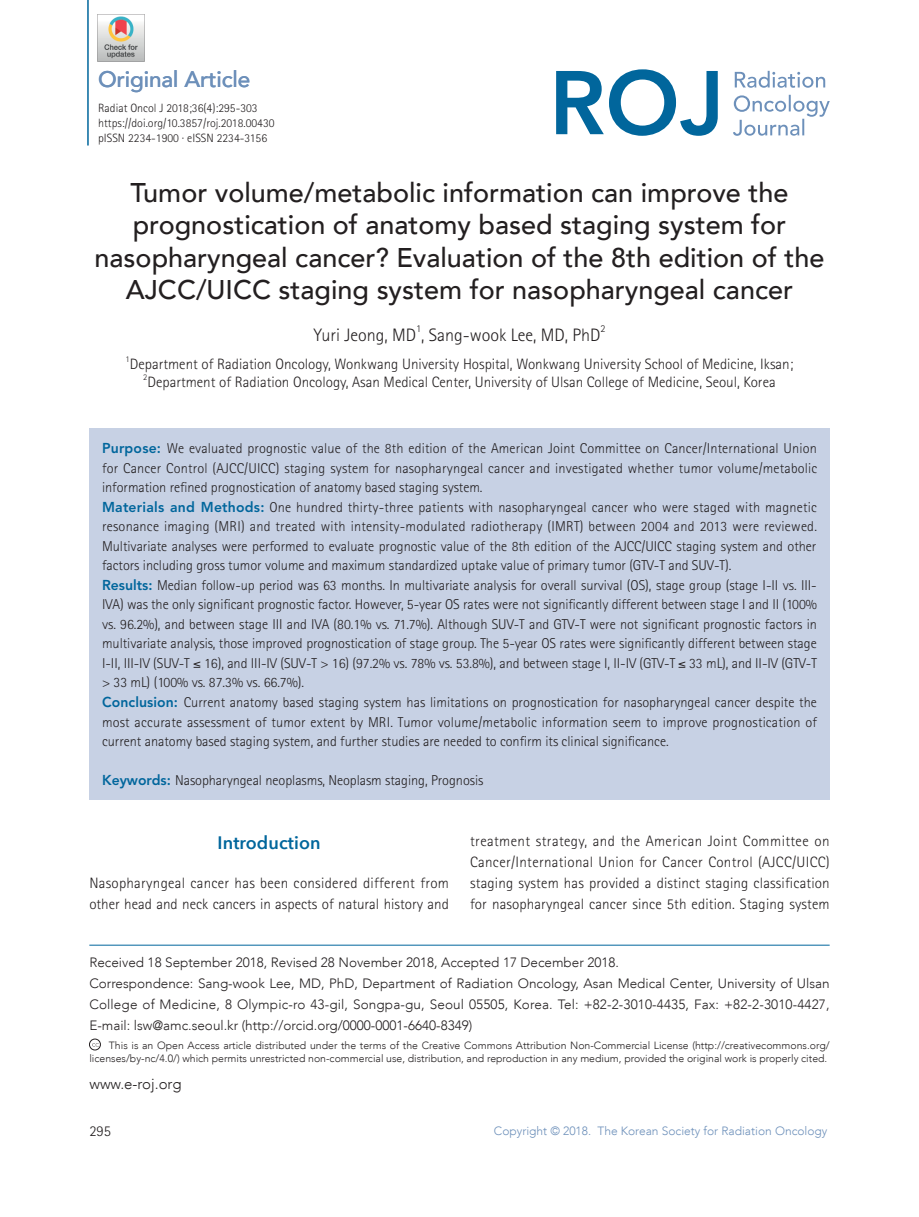
<style>
.page{position:relative;width:919px;height:1217px;background:#fff}
.page>*{position:absolute;margin:0;border:0;box-sizing:border-box;transform-origin:0 0}
.t1{font:500 27px/32.4px "Avenir LT";color:#231f20;text-align:center}
.t2{font:500 22.5px "Avenir LT";letter-spacing:-.005em;color:#6d90ba}
.t3{font:300 18px "Rotis Sans Serif";color:#231f20}
.t4{font:600 18px "Avenir Next";letter-spacing:.005em;color:#01669c}
.t5{font:300 15px/21px "Rotis Sans Serif";color:#231f20;text-align:justify}
.t6{font:300 15px/21px "Rotis Sans Serif";letter-spacing:.02em;color:#231f20}
.t7{font:300 15px "Avenir LT";color:#231f20}
.t8{font:300 14.25px/19.5px "Rotis Sans Serif";letter-spacing:-.005em;color:#231f20}
.t9{font:300 13.5px/21px "Avenir LT";color:#231f20}
.t10{font:300 12px/15px "Rotis Sans Serif";color:#231f20}
.t11{font:300 12px "Avenir LT";color:#6d90ba}
.t12{font:300 10.5px/13.5px "Avenir LT";color:#231f20;text-align:right}
.t13{font:300 10.5px "Rotis Sans Serif";color:#231f20}
.t14{font:300 8.7px "Rotis Sans Serif";color:#231f20}
.s1{font-family:"Avenir LT Std";font-weight:800;color:#01669c}
</style>
<div class="page">
<svg style="left:733px;top:95px;width:96px;height:41px"></svg>
<svg style="left:734px;top:71px;width:91px;height:17px"></svg>
<svg style="left:556px;top:69px;width:161px;height:67px"></svg>
<hr style="left:87px;top:0;width:2px;height:145px;background:#01669c">
<svg style="left:92px;top:1043px;width:7px;height:3px"></svg>
<div style="left:89px;top:1038px;width:12px;height:11px;border:1px solid #231f20;border-radius:50%"></div>
<div style="left:89px;top:428px;width:740px;height:371px;background:#c7d1e4"></div>
<hr style="left:89px;top:944px;width:740px;height:1px;background:#01669c">
<img style="left:98px;top:14px;width:46px;height:47px">
<h2 class="t2" style="left:98px;top:66px;width:154px">Original Article</h2>
<p class="t10" style="left:98px;top:101px;width:178px">Radiat Oncol J 2018;36(4):295-303 https://doi.org/10.3857/roj.2018.00430 pISSN 2234-1900 · eISSN 2234-3156</p>
<h1 class="t1" style="left:95px;top:177px;width:731px">Tumor volume/metabolic information can improve the prognostication of anatomy based staging system for nasopharyngeal cancer? Evaluation of the 8th edition of the AJCC/UICC staging system for nasopharyngeal cancer</h1>
<p class="t3" style="left:313px;top:324px;width:288px">Yuri Jeong, MD , Sang-wook Lee, MD, PhD</p>
<p class="t13" style="left:416px;top:322px;width:7px">1</p>
<p class="t13" style="left:600px;top:322px;width:7px">2</p>
<p class="t14" style="left:126px;top:354px;width:6px">1</p>
<p class="t5" style="left:130px;top:354px;width:665px">Department of Radiation Oncology, Wonkwang University Hospital, Wonkwang University School of Medicine, Iksan;</p>
<p class="t14" style="left:143px;top:372px;width:6px">2</p>
<p class="t5" style="left:147px;top:372px;width:629px">Department of Radiation Oncology, Asan Medical Center, University of Ulsan College of Medicine, Seoul, Korea</p>
<p class="t8" style="left:102px;top:438px;width:716px"><span class="s1">Purpose:</span> We evaluated prognostic value of the 8th edition of the American Joint Committee on Cancer/International Union for Cancer Control (AJCC/UICC) staging system for nasopharyngeal cancer and investigated whether tumor volume/metabolic information refined prognostication of anatomy based staging system.<br><span class="s1">Materials and Methods:</span> One hundred thirty-three patients with nasopharyngeal cancer who were staged with magnetic resonance imaging (MRI) and treated with intensity-modulated radiotherapy (IMRT) between 2004 and 2013 were reviewed.<br>Multivariate analyses were performed to evaluate prognostic value of the 8th edition of the AJCC/UICC staging system and other factors including gross tumor volume and maximum standardized uptake value of primary tumor (GTV-T and SUV-T).<br><span class="s1">Results:</span> Median follow-up period was 63 months. In multivariate analysis for overall survival (OS), stage group (stage I-II vs. III-IVA) was the only significant prognostic factor. However, 5-year OS rates were not significantly different between stage I and II (100% vs. 96.2%), and between stage III and IVA (80.1% vs. 71.7%). Although SUV-T and GTV-T were not significant prognostic factors in multivariate analysis, those improved prognostication of stage group. The 5-year OS rates were significantly different between stage I-II, III-IV (SUV-T ≤ 16), and III-IV (SUV-T &gt; 16) (97.2% vs. 78% vs. 53.8%), and between stage I, II-IV (GTV-T ≤ 33 mL), and II-IV (GTV-T &gt; 33 mL) (100% vs. 87.3% vs. 66.7%).<br><span class="s1">Conclusion:</span> Current anatomy based staging system has limitations on prognostication for nasopharyngeal cancer despite the most accurate assessment of tumor extent by MRI. Tumor volume/metabolic information seem to improve prognostication of current anatomy based staging system, and further studies are needed to confirm its clinical significance.</p>
<p class="t8" style="left:102px;top:770px;width:383px"><span class="s1">Keywords:</span> Nasopharyngeal neoplasms, Neoplasm staging, Prognosis</p>
<p class="t4" style="left:217px;top:831px;width:104px">Introduction</p>
<p class="t6" style="left:89px;top:872px;width:361px">Nasopharyngeal cancer has been considered different from other head and neck cancers in aspects of natural history and</p>
<p class="t5" style="left:470px;top:830px;width:361px">treatment strategy, and the American Joint Committee on Cancer/International Union for Cancer Control (AJCC/UICC) staging system has provided a distinct staging classification for nasopharyngeal cancer since 5th edition. Staging system</p>
<p class="t9" style="left:89px;top:951px;width:741px">Received 18 September 2018, Revised 28 November 2018, Accepted 17 December 2018.<br>Correspondence: Sang-wook Lee, MD, PhD, Department of Radiation Oncology, Asan Medical Center, University of Ulsan College of Medicine, 8 Olympic-ro 43-gil, Songpa-gu, Seoul 05505, Korea. Tel: +82-2-3010-4435, Fax: +82-2-3010-4427, E-mail: lsw@amc.seoul.kr (http://orcid.org/0000-0001-6640-8349)</p>
<p class="t12" style="left:89px;top:1037px;width:741px">This is an Open Access article distributed under the terms of the Creative Commons Attribution Non-Commercial License (http://creativecommons.org/ licenses/by-nc/4.0/) which permits unrestricted non-commercial use, distribution, and reproduction in any medium, provided the original work is properly cited.</p>
<p class="t7" style="left:89px;top:1074px;width:94px">www.e-roj.org</p>
<p class="t5" style="left:89px;top:1120px;width:23px">295</p>
<p class="t11" style="left:494px;top:1123px;width:335px">Copyright © 2018. The Korean Society for Radiation Oncology</p>
</div>
